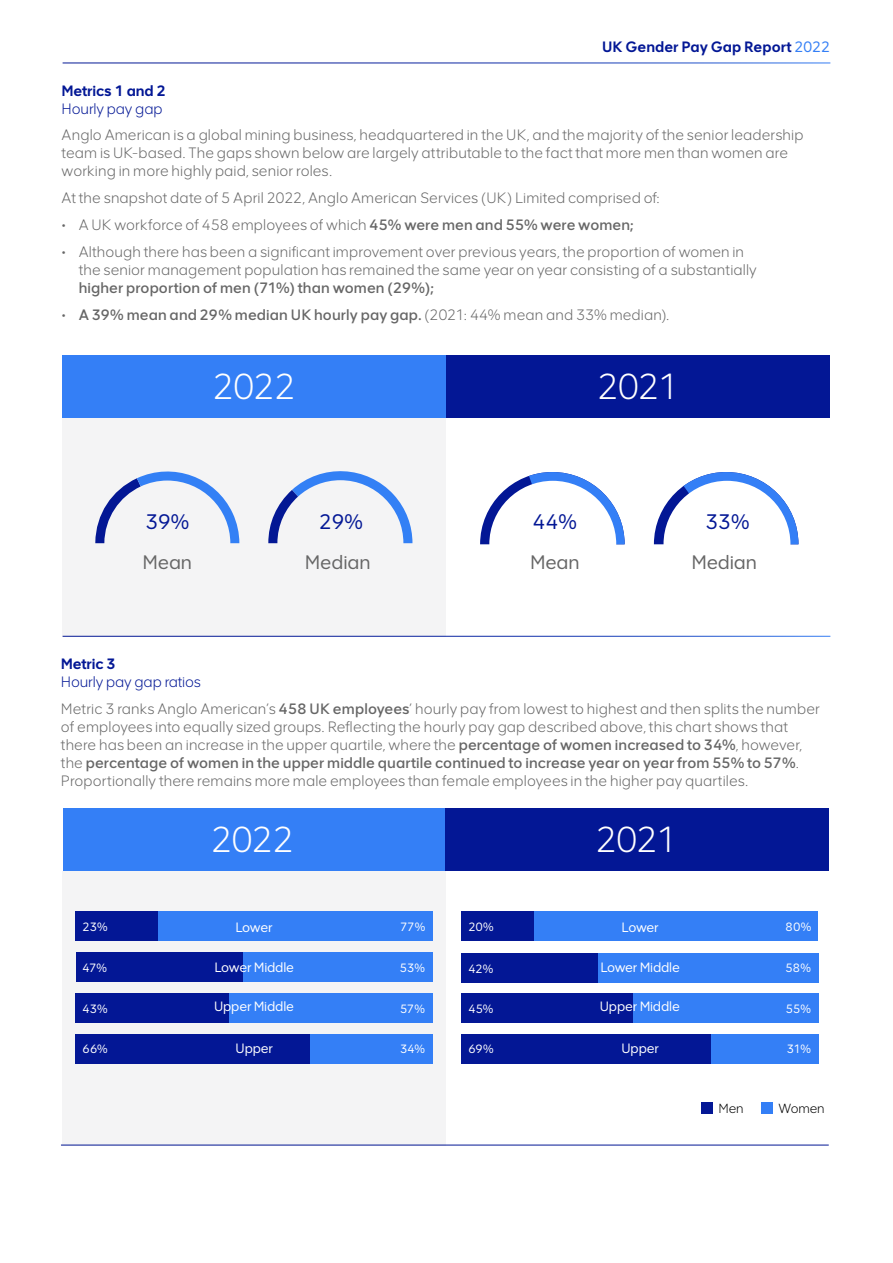
<style>
.page{position:relative;width:893px;height:1263px;background:#fff}
.page>*{position:absolute;margin:0;border:0;box-sizing:border-box;transform-origin:0 0}
.t1{font:300 36px "AA Smart Sans";letter-spacing:-.04em;color:#fff}
.t2{font:100 36px "AA Smart Sans";letter-spacing:-.06em;color:#fff}
.t3{font:21px "AA Smart Sans";letter-spacing:-.01em;color:#031795}
.t4{font:19.5px "AA Smart Sans";letter-spacing:-.005em;color:#666}
.Bodycopy{font:300 15px/18px "AA Smart Sans";letter-spacing:.01em;color:#666}
.Bodycopy-2{font:600 15px "AA Smart Sans";letter-spacing:.005em;color:#666}
.CHART_OR_PULL_OUT_HE{font:700 15px/18px "AA Smart Sans";color:#031795}
.CHART_OR_PULL_OUT_HE-2{font:300 15px/18px "AA Smart Sans";letter-spacing:-.01em;color:#031795}
.Bodycopy-3{font:13.5px "AA Smart Sans";letter-spacing:-.01em;color:#fff}
.Table_text{font:13.5px "AA Smart Sans";letter-spacing:-.01em;color:#fff}
.Table_text-2{font:13.5px "AA Smart Sans";letter-spacing:-.03em;color:#fff}
.CHART_OR_PULL_OUT_HE-3{font:300 13.2px "AA Smart Sans";letter-spacing:-.01em;color:#000}
.Bodycopy-4{font:12px "AA Smart Sans";letter-spacing:-.005em;color:#fff}
.s1{font-weight:400;color:#347ff6}
.s2{font-weight:300}
.s3{font-weight:600}
.s4{font-weight:700}
</style>
<div class="page">
<div style="left:63px;top:418px;width:383px;height:219px;background:#f4f4f5"></div>
<div style="left:63px;top:871px;width:383px;height:274px;background:#f4f4f5"></div>
<div style="left:632px;top:993px;width:186px;height:30px;background:#347ff6"></div>
<div style="left:461px;top:993px;width:172px;height:30px;background:#031795"></div>
<svg style="left:654px;top:472px;width:144px;height:72px"></svg>
<svg style="left:480px;top:472px;width:145px;height:72px"></svg>
<div style="left:63px;top:355px;width:383px;height:63px;background:#347ff6"></div>
<div style="left:446px;top:355px;width:384px;height:63px;background:#031795"></div>
<hr style="left:63px;top:636px;width:767px;height:1px;background:#fff">
<div style="left:63px;top:808px;width:383px;height:63px;background:#347ff6"></div>
<div style="left:445px;top:808px;width:383px;height:63px;background:#031795"></div>
<div style="left:598px;top:953px;width:220px;height:30px;background:#347ff6"></div>
<div style="left:710px;top:1034px;width:108px;height:30px;background:#347ff6"></div>
<div style="left:461px;top:953px;width:137px;height:30px;background:#031795"></div>
<div style="left:461px;top:1034px;width:250px;height:30px;background:#031795"></div>
<div style="left:530px;top:911px;width:288px;height:30px;background:#347ff6"></div>
<div style="left:461px;top:911px;width:73px;height:30px;background:#031795"></div>
<div style="left:76px;top:952px;width:190px;height:30px;background:#031795"></div>
<div style="left:76px;top:911px;width:88px;height:30px;background:#031795"></div>
<div style="left:76px;top:993px;width:191px;height:30px;background:#031795"></div>
<div style="left:76px;top:1034px;width:293px;height:30px;background:#031795"></div>
<hr style="left:61px;top:1145px;width:768px;height:1px;background:#031795">
<div style="left:701px;top:1102px;width:12px;height:12px;background:#031795"></div>
<div style="left:761px;top:1102px;width:12px;height:12px;background:#347ff6"></div>
<div style="left:158px;top:911px;width:274px;height:30px;background:#347ff6"></div>
<div style="left:243px;top:952px;width:189px;height:30px;background:#347ff6"></div>
<div style="left:311px;top:1034px;width:122px;height:30px;background:#347ff6"></div>
<div style="left:663px;top:481px;width:127px;height:127px;background:#fff;border-radius:50%"></div>
<div style="left:489px;top:481px;width:127px;height:127px;background:#fff;border-radius:50%"></div>
<svg style="left:95px;top:471px;width:144px;height:72px"></svg>
<svg style="left:268px;top:471px;width:144px;height:72px"></svg>
<div style="left:229px;top:993px;width:204px;height:30px;background:#347ff6"></div>
<p class="CHART_OR_PULL_OUT_HE" style="left:602px;top:37px;width:230px">UK Gender Pay Gap Report <span class="s1">2022</span></p>
<p class="CHART_OR_PULL_OUT_HE" style="left:62px;top:81px;width:106px">Metrics 1 and 2<br><span class="s2">Hourly pay gap</span></p>
<p class="Bodycopy" style="left:62px;top:126px;width:743px">Anglo American is a global mining business, headquartered in the UK, and the majority of the senior leadership team is UK-based. The gaps shown below are largely attributable to the fact that more men than women are working in more highly paid, senior roles.</p>
<p class="Bodycopy" style="left:62px;top:189px;width:600px">At the snapshot date of 5 April 2022, Anglo American Services (UK) Limited comprised of:</p>
<p class="Bodycopy" style="left:62px;top:216px;width:574px">• A UK workforce of 458 employees of which <span class="s3">45% were men and 55% were women;</span></p>
<p class="Bodycopy" style="left:79px;top:243px;width:680px;text-indent:-17px">• Although there has been a significant improvement over previous years, the proportion of women in the senior management population has remained the same year on year consisting of a substantially <span class="s3">higher proportion of men (71%) than women (29%);</span></p>
<p class="Bodycopy-2" style="left:62px;top:306px;width:609px"><span class="s2">•</span> A 39% mean and 29% median UK hourly pay gap. <span class="s2">(2021: 44% mean and 33% median).</span></p>
<p class="t1" style="left:213px;top:363px;width:85px">2022</p>
<p class="t1" style="left:638px;top:363px;width:43px">21</p>
<p class="t2" style="left:599px;top:363px;width:81px">2018</p>
<p class="t3" style="left:145px;top:509px;width:45px">39%</p>
<p class="t3" style="left:319px;top:509px;width:45px">29%</p>
<p class="t3" style="left:533px;top:509px;width:45px">44%</p>
<p class="t3" style="left:706px;top:509px;width:45px">33%</p>
<p class="t4" style="left:143px;top:550px;width:51px">Mean</p>
<p class="t4" style="left:305px;top:550px;width:67px">Median</p>
<p class="t4" style="left:530px;top:550px;width:51px">Mean</p>
<p class="t4" style="left:691px;top:550px;width:67px">Median</p>
<p class="CHART_OR_PULL_OUT_HE-2" style="left:61px;top:654px;width:141px"><span class="s4">Metric 3<br></span>Hourly pay gap ratios</p>
<p class="Bodycopy" style="left:61px;top:699px;width:760px">Metric 3 ranks Anglo American’s <span class="s3">458 UK employees</span>’ hourly pay from lowest to highest and then splits the number of employees into equally sized groups. Reflecting the hourly pay gap described above, this chart shows that there has been an increase in the upper quartile, where the <span class="s3">percentage of women increased to 34%</span>, however, the <span class="s3">percentage of women in the upper middle quartile continued to increase year on year from 55% to 57%</span>.<br>Proportionally there remains more male employees than female employees in the higher pay quartiles.</p>
<p class="t1" style="left:211px;top:816px;width:85px">2022</p>
<p class="t1" style="left:636px;top:816px;width:43px">21</p>
<p class="t2" style="left:597px;top:816px;width:81px">2018</p>
<p class="Bodycopy-4" style="left:83px;top:919px;width:27px">23%</p>
<p class="Bodycopy-4" style="left:83px;top:960px;width:26px">47%</p>
<p class="Bodycopy-4" style="left:83px;top:1001px;width:27px">43%</p>
<p class="Bodycopy-4" style="left:83px;top:1041px;width:27px">66%</p>
<p class="Table_text-2" style="left:236px;top:918px;width:38px">Lower</p>
<p class="Bodycopy-3" style="left:215px;top:959px;width:81px">Lower Middle</p>
<p class="Bodycopy-3" style="left:214px;top:998px;width:82px">Upper Middle</p>
<p class="Bodycopy-3" style="left:236px;top:1040px;width:39px">Upper</p>
<p class="Bodycopy-4" style="left:400px;top:919px;width:27px">77%</p>
<p class="Bodycopy-4" style="left:400px;top:960px;width:27px">53%</p>
<p class="Bodycopy-4" style="left:400px;top:1001px;width:27px">57%</p>
<p class="Bodycopy-4" style="left:400px;top:1041px;width:27px">34%</p>
<p class="Table_text-2" style="left:622px;top:918px;width:38px">Lower</p>
<p class="Bodycopy-4" style="left:468px;top:919px;width:27px">20%</p>
<p class="Bodycopy-4" style="left:785px;top:919px;width:27px">80%</p>
<p class="Table_text" style="left:600px;top:959px;width:81px">Lower Middle</p>
<p class="Bodycopy-3" style="left:600px;top:998px;width:82px">Upper Middle</p>
<p class="Bodycopy-3" style="left:621px;top:1040px;width:39px">Upper</p>
<p class="Bodycopy-4" style="left:468px;top:961px;width:26px">42%</p>
<p class="Bodycopy-4" style="left:785px;top:960px;width:27px">58%</p>
<p class="Bodycopy-4" style="left:468px;top:1001px;width:27px">45%</p>
<p class="Bodycopy-4" style="left:786px;top:1001px;width:27px">55%</p>
<p class="Bodycopy-4" style="left:468px;top:1041px;width:27px">69%</p>
<p class="Bodycopy-4" style="left:787px;top:1041px;width:26px">31%</p>
<p class="CHART_OR_PULL_OUT_HE-3" style="left:719px;top:1100px;width:27px">Men</p>
<p class="CHART_OR_PULL_OUT_HE-3" style="left:778px;top:1100px;width:48px">Women</p>
</div>
